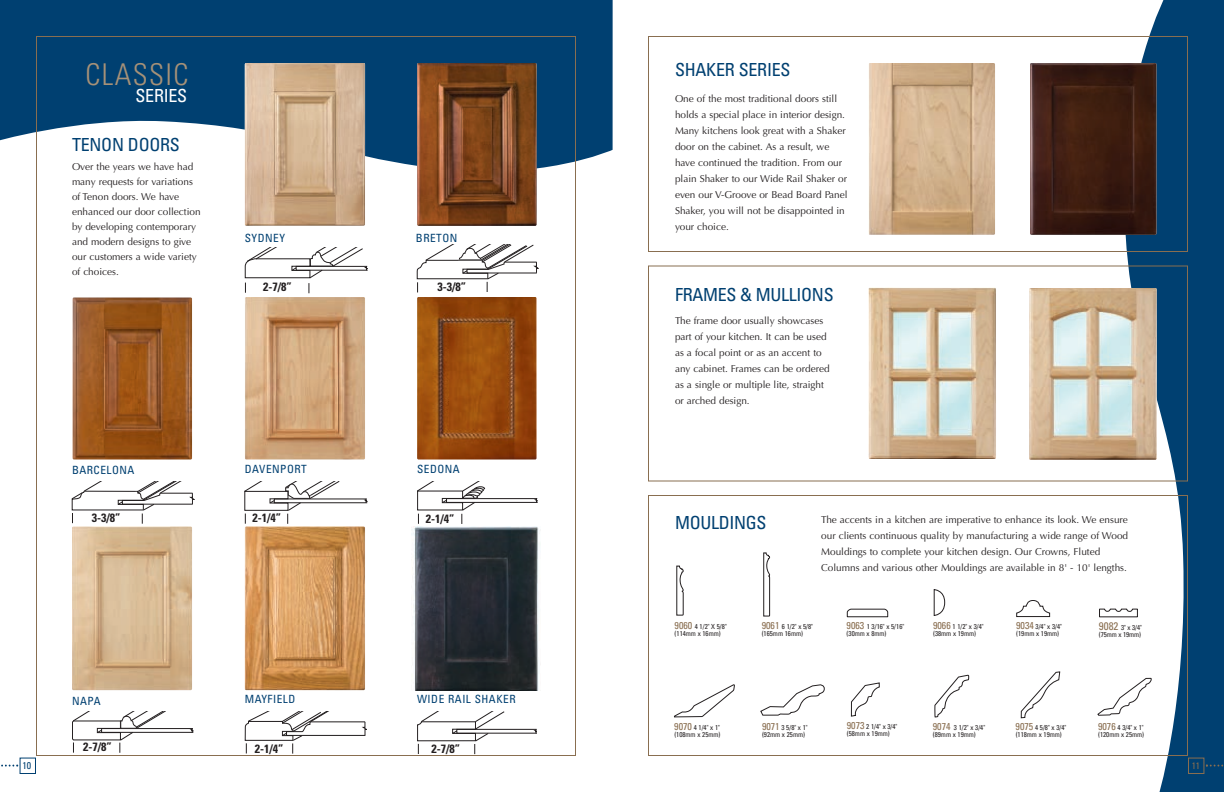
<style>
.page{position:relative;width:1224px;height:792px;background:#fff}
.page>*{position:absolute;margin:0;border:0;box-sizing:border-box;transform-origin:0 0}
.t1{font:300 condensed 30px "Univers";letter-spacing:.045em;color:#a69178}
.t2{font:condensed 18px "Univers";letter-spacing:-.015em;color:#004071}
.t3{font:condensed 18px "Univers";letter-spacing:-.015em;color:#fff}
.t4{font:700 condensed 12px "Univers";color:#231f20}
.t5{font:condensed 11.3px "Univers";letter-spacing:.045em;color:#004071}
.t6{font:10px/16px "Optima";color:#231f20}
.t7{font:condensed 9.8px "Univers";color:#004071}
.t8{font:condensed 9.3px "Univers";color:#896e50}
.t9{font:condensed 7px/7px "Univers";color:#231f20}
.s1{font-size:10px;color:#896e50}
.s2{font-size:11px;color:#896e50}
</style>
<div class="page">
<svg style="left:1121px;top:0;width:103px;height:792px;fill:#004071"></svg>
<svg style="left:0;top:0;width:613px;height:182px;fill:#004071"></svg>
<img style="left:868px;top:288px;width:128px;height:171px">
<img style="left:1029px;top:288px;width:128px;height:172px">
<div style="left:648px;top:36px;width:540px;height:216px;border:1px solid #896e50"></div>
<img style="left:868px;top:63px;width:127px;height:172px">
<img style="left:1030px;top:63px;width:126px;height:172px">
<div style="left:1188px;top:758px;width:16px;height:16px;border:1px solid #896e50"></div>
<svg style="left:1206px;top:765px;width:18px;height:2px"></svg>
<div style="left:20px;top:758px;width:16px;height:16px;border:1px solid #004071"></div>
<svg style="left:1px;top:765px;width:17px;height:2px"></svg>
<img style="left:245px;top:63px;width:120px;height:163px">
<img style="left:417px;top:63px;width:120px;height:163px">
<img style="left:73px;top:297px;width:119px;height:163px">
<img style="left:245px;top:297px;width:120px;height:163px">
<img style="left:417px;top:297px;width:120px;height:163px">
<img style="left:72px;top:526px;width:120px;height:164px">
<img style="left:245px;top:526px;width:120px;height:164px">
<div style="left:648px;top:495px;width:540px;height:261px;border:1px solid #896e50"></div>
<svg style="left:676px;top:566px;width:8px;height:49px"></svg>
<svg style="left:934px;top:589px;width:11px;height:27px"></svg>
<svg style="left:763px;top:552px;width:8px;height:65px"></svg>
<svg style="left:763px;top:553px;width:7px;height:63px"></svg>
<svg style="left:674px;top:684px;width:61px;height:34px"></svg>
<svg style="left:850px;top:682px;width:30px;height:35px"></svg>
<svg style="left:934px;top:674px;width:36px;height:44px"></svg>
<svg style="left:1097px;top:669px;width:67px;height:58px"></svg>
<svg style="left:1020px;top:671px;width:41px;height:48px"></svg>
<svg style="left:760px;top:684px;width:65px;height:32px"></svg>
<svg style="left:1016px;top:600px;width:34px;height:17px"></svg>
<svg style="left:846px;top:608px;width:43px;height:10px"></svg>
<svg style="left:847px;top:609px;width:41px;height:8px"></svg>
<svg style="left:1099px;top:609px;width:39px;height:8px"></svg>
<svg style="left:245px;top:248px;width:123px;height:45px"></svg>
<svg style="left:72px;top:481px;width:122px;height:43px"></svg>
<svg style="left:244px;top:481px;width:123px;height:43px"></svg>
<svg style="left:245px;top:711px;width:122px;height:43px"></svg>
<svg style="left:72px;top:712px;width:121px;height:41px"></svg>
<svg style="left:417px;top:711px;width:120px;height:43px"></svg>
<svg style="left:417px;top:481px;width:121px;height:43px"></svg>
<svg style="left:417px;top:244px;width:121px;height:48px"></svg>
<img style="left:411px;top:526px;width:128px;height:164px">
<h1 class="t1" style="left:86px;top:63px;width:104px">CLASSIC</h1>
<h2 class="t3" style="left:136px;top:89px;width:53px">SERIES</h2>
<h2 class="t2" style="left:72px;top:138px;width:109px">TENON DOORS</h2>
<p class="t6" style="left:72px;top:159px;width:130px;line-height:15px">Over the years we have had many requests for variations of Tenon doors. We have enhanced our door collection by developing contemporary and modern designs to give our customers a wide variety of choices.</p>
<p class="t5" style="left:245px;top:234px;width:42px">SYDNEY</p>
<p class="t5" style="left:416px;top:234px;width:43px">BRETON</p>
<p class="t4" style="left:263px;top:282px;width:30px">2-7/8”</p>
<p class="t4" style="left:438px;top:283px;width:30px">3-3/8”</p>
<p class="t5" style="left:72px;top:466px;width:64px">BARCELONA</p>
<p class="t5" style="left:245px;top:464px;width:64px">DAVENPORT</p>
<p class="t5" style="left:417px;top:464px;width:44px">SEDONA</p>
<p class="t4" style="left:92px;top:514px;width:30px">3-3/8”</p>
<p class="t4" style="left:252px;top:514px;width:30px">2-1/4”</p>
<p class="t4" style="left:426px;top:514px;width:30px">2-1/4”</p>
<p class="t5" style="left:72px;top:697px;width:30px">NAPA</p>
<p class="t5" style="left:245px;top:695px;width:52px">MAYFIELD</p>
<p class="t5" style="left:417px;top:695px;width:100px">WIDE RAIL SHAKER</p>
<p class="t4" style="left:83px;top:743px;width:30px">2-7/8”</p>
<p class="t4" style="left:255px;top:744px;width:30px">2-1/4”</p>
<p class="t4" style="left:431px;top:745px;width:30px">2-7/8”</p>
<h2 class="t2" style="left:675px;top:63px;width:117px">SHAKER SERIES</h2>
<p class="t6" style="left:675px;top:91px;width:174px">One of the most traditional doors still holds a special place in interior design.<br>Many kitchens look great with a Shaker door on the cabinet. As a result, we have continued the tradition. From our plain Shaker to our Wide Rail Shaker or even our V-Groove or Bead Board Panel Shaker, you will not be disappointed in your choice.</p>
<h2 class="t2" style="left:675px;top:288px;width:160px">FRAMES &amp; MULLIONS</h2>
<p class="t6" style="left:675px;top:313px;width:156px">The frame door usually showcases part of your kitchen. It can be used as a focal point or as an accent to any cabinet. Frames can be ordered as a single or multiple lite, straight or arched design.</p>
<h2 class="t2" style="left:675px;top:516px;width:93px">MOULDINGS</h2>
<p class="t6" style="left:821px;top:512px;width:308px">The accents in a kitchen are imperative to enhance its look. We ensure our clients continuous quality by manufacturing a wide range of Wood Mouldings to complete your kitchen design. Our Crowns, Fluted Columns and various other Mouldings are available in 8' - 10' lengths.</p>
<p class="t9" style="left:1016px;top:623px;width:47px"><span class="s1">9034</span> 3/4" x 3/4" (19mm x 19mm)</p>
<p class="t9" style="left:847px;top:623px;width:59px"><span class="s1">9063</span> 1 3/16" x 5/16" (30mm x 8mm)</p>
<p class="t9" style="left:1099px;top:625px;width:45px"><span class="s2">9082</span> 3" x 3/4" (75mm x 19mm)</p>
<p class="t9" style="left:675px;top:623px;width:54px"><span class="s1">9060</span> 4 1/2" X 5/8" (114mm x 16mm)</p>
<p class="t9" style="left:933px;top:623px;width:52px"><span class="s1">9066</span> 1 1/2" x 3/4" (38mm x 19mm)</p>
<p class="t9" style="left:762px;top:624px;width:53px"><span class="s1">9061</span> 6 1/2" x 5/8" (165mm 16mm)</p>
<p class="t9" style="left:674px;top:725px;width:48px"><span class="s1">9070</span> 4 1/4" x 1" (108mm x 25mm)</p>
<p class="t9" style="left:762px;top:724px;width:47px"><span class="s1">9071</span> 3 5/8" x 1" (92mm x 25mm)</p>
<p class="t9" style="left:847px;top:724px;width:52px"><span class="s1">9073</span> 2 1/4" x 3/4" (58mm x 19mm)</p>
<p class="t9" style="left:933px;top:724px;width:54px"><span class="s1">9074</span> 3 1/2" x 3/4" (89mm x 19mm)</p>
<p class="t9" style="left:1016px;top:725px;width:52px"><span class="s1">9075</span> 4 5/8" x 3/4" (118mm x 19mm)</p>
<p class="t9" style="left:1098px;top:725px;width:48px"><span class="s1">9076</span> 4 3/4" x 1" (120mm x 25mm)</p>
<p class="t7" style="left:23px;top:762px;width:10px">10</p>
<p class="t8" style="left:1192px;top:762px;width:10px">11</p>
</div>
